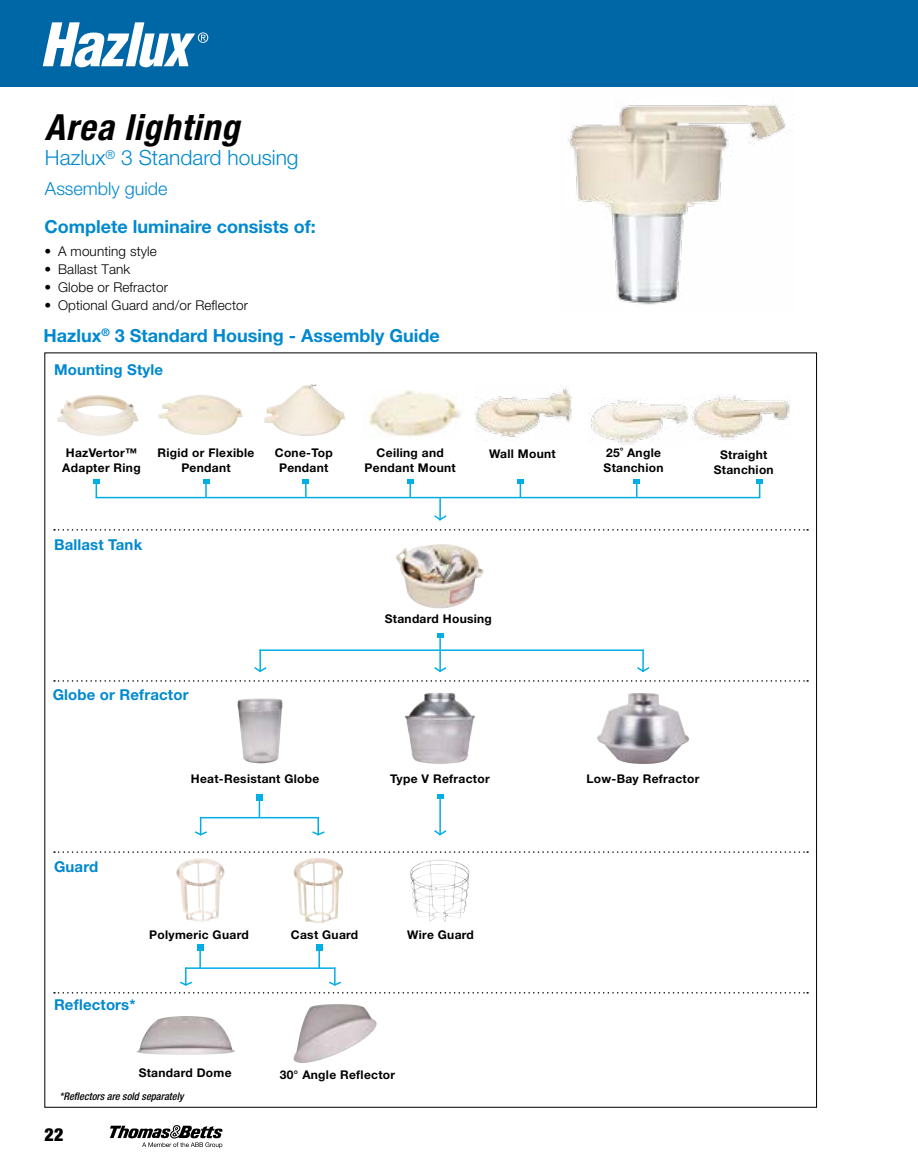
<style>
.page{position:relative;width:918px;height:1175px;background:#fff}
.page>*{position:absolute;margin:0;border:0;box-sizing:border-box;transform-origin:0 0}
.t1{font:italic 700 condensed 36px "Helvetica Neue LT Std";letter-spacing:.025em;color:#000}
.t2{font:300 21px "Helvetica Neue LT Std";color:#0089cf}
.t3{font:700 18px "Helvetica Neue LT Std";color:#0089cf}
.t4{font:300 18px "Helvetica Neue LT Std";color:#0089cf}
.t5{font:900 condensed 18px "Helvetica Neue LT Std";color:#000}
.t6{font:700 15px "Helvetica Neue LT Std";letter-spacing:.01em;color:#0089cf}
.t7{font:300 13.5px "Helvetica Neue LT Std";letter-spacing:.01em;color:#000}
.t8{font:700 12px/15px "Helvetica Neue LT Std";letter-spacing:.025em;color:#000;text-align:center}
.t9{font:italic 500 condensed 10.5px "Helvetica Neue LT Std";color:#000}
</style>
<div class="page">
<div style="left:0;top:0;width:918px;height:87px;background:#0067a6"></div>
<svg style="left:43px;top:22px;width:165px;height:45px"></svg>
<svg style="left:110px;top:1125px;width:113px;height:23px"></svg>
<img style="left:176px;top:858px;width:48px;height:64px">
<img style="left:294px;top:1004px;width:83px;height:59px">
<img style="left:293px;top:858px;width:50px;height:65px">
<svg style="left:54px;top:529px;width:754px;height:1px"></svg>
<svg style="left:54px;top:680px;width:754px;height:1px"></svg>
<svg style="left:54px;top:851px;width:754px;height:1px"></svg>
<hr style="left:259px;top:649px;width:385px;height:2px;background:#00aee6">
<hr style="left:259px;top:649px;width:2px;height:22px;background:#00aee6">
<svg style="left:254px;top:665px;width:13px;height:8px"></svg>
<hr style="left:642px;top:649px;width:2px;height:22px;background:#00aee6">
<svg style="left:637px;top:665px;width:13px;height:8px"></svg>
<hr style="left:439px;top:635px;width:2px;height:36px;background:#00aee6">
<svg style="left:437px;top:633px;width:6px;height:4px"></svg>
<svg style="left:434px;top:665px;width:13px;height:8px"></svg>
<hr style="left:439px;top:797px;width:2px;height:38px;background:#00aee6">
<svg style="left:437px;top:794px;width:6px;height:5px"></svg>
<svg style="left:434px;top:828px;width:13px;height:8px"></svg>
<svg style="left:259px;top:800px;width:1px;height:17px"></svg>
<div style="left:256px;top:794px;width:7px;height:6px;background:#00aee6"></div>
<hr style="left:200px;top:817px;width:119px;height:1px;background:#00aee6">
<svg style="left:194px;top:817px;width:15px;height:19px"></svg>
<svg style="left:311px;top:818px;width:14px;height:18px"></svg>
<hr style="left:318px;top:948px;width:2px;height:20px;background:#00aee6">
<div style="left:316px;top:944px;width:6px;height:7px;background:#00aee6"></div>
<hr style="left:199px;top:948px;width:2px;height:20px;background:#00aee6">
<div style="left:197px;top:944px;width:6px;height:7px;background:#00aee6"></div>
<svg style="left:54px;top:967px;width:754px;height:26px"></svg>
<hr style="left:96px;top:497px;width:664px;height:1px;background:#00aee6">
<svg style="left:517px;top:479px;width:6px;height:18px"></svg>
<svg style="left:634px;top:479px;width:6px;height:18px"></svg>
<svg style="left:407px;top:479px;width:6px;height:18px"></svg>
<svg style="left:303px;top:479px;width:6px;height:18px"></svg>
<svg style="left:203px;top:479px;width:6px;height:18px"></svg>
<svg style="left:93px;top:479px;width:6px;height:18px"></svg>
<svg style="left:757px;top:479px;width:6px;height:18px"></svg>
<hr style="left:439px;top:497px;width:2px;height:22px;background:#00aee6">
<svg style="left:434px;top:513px;width:13px;height:8px"></svg>
<img style="left:568px;top:104px;width:218px;height:201px">
<img style="left:395px;top:544px;width:89px;height:64px">
<img style="left:405px;top:692px;width:36px;height:41px">
<img style="left:237px;top:698px;width:19px;height:62px">
<img style="left:597px;top:693px;width:92px;height:71px">
<img style="left:410px;top:859px;width:60px;height:63px">
<img style="left:57px;top:395px;width:82px;height:41px">
<img style="left:158px;top:395px;width:85px;height:40px">
<img style="left:264px;top:383px;width:82px;height:53px">
<img style="left:475px;top:385px;width:97px;height:52px">
<img style="left:589px;top:400px;width:100px;height:45px">
<img style="left:691px;top:395px;width:99px;height:45px">
<img style="left:137px;top:1016px;width:97px;height:38px">
<img style="left:368px;top:391px;width:93px;height:46px">
<h1 class="t1" style="left:45px;top:106px;width:196px">Area lighting</h1>
<h2 class="t2" style="left:45px;top:145px;width:255px">Hazlux<sup>®</sup> 3 Standard housing</h2>
<h3 class="t4" style="left:45px;top:177px;width:124px">Assembly guide</h3>
<h3 class="t3" style="left:45px;top:216px;width:273px">Complete luminaire consists of:</h3>
<p class="t7" style="left:45px;top:243px;width:114px">• A mounting style</p>
<p class="t7" style="left:45px;top:261px;width:87px">• Ballast Tank</p>
<p class="t7" style="left:45px;top:279px;width:125px">• Globe or Refractor</p>
<p class="t7" style="left:45px;top:297px;width:205px">• Optional Guard and/or Reflector</p>
<h3 class="t3" style="left:44px;top:324px;width:398px">Hazlux<sup>®</sup> 3 Standard Housing - Assembly Guide</h3>
<p class="t6" style="left:54px;top:360px;width:111px">Mounting Style</p>
<p class="t8" style="left:275px;top:445px;width:59px">Cone-Top<br>Pendant</p>
<p class="t8" style="left:489px;top:446px;width:68px">Wall Mount</p>
<p class="t8" style="left:604px;top:445px;width:61px;text-align:left">25˚ Angle<br>Stanchion</p>
<p class="t8" style="left:62px;top:445px;width:80px;text-align:left">HazVertor™<br>Adapter Ring</p>
<p class="t8" style="left:158px;top:445px;width:98px">Rigid or Flexible<br>Pendant</p>
<p class="t8" style="left:365px;top:445px;width:93px">Ceiling and<br>Pendant Mount</p>
<p class="t8" style="left:714px;top:447px;width:61px">Straight<br>Stanchion</p>
<p class="t6" style="left:54px;top:535px;width:90px">Ballast Tank</p>
<p class="t6" style="left:53px;top:685px;width:137px">Globe or Refractor</p>
<p class="t8" style="left:385px;top:611px;width:109px">Standard Housing</p>
<p class="t8" style="left:191px;top:771px;width:130px">Heat-Resistant Globe</p>
<p class="t8" style="left:390px;top:771px;width:101px">Type V Refractor</p>
<p class="t8" style="left:586px;top:771px;width:115px">Low-Bay Refractor</p>
<p class="t6" style="left:54px;top:857px;width:46px">Guard</p>
<p class="t8" style="left:149px;top:927px;width:101px">Polymeric Guard</p>
<p class="t8" style="left:291px;top:926px;width:69px">Cast Guard</p>
<p class="t8" style="left:407px;top:927px;width:68px">Wire Guard</p>
<p class="t6" style="left:54px;top:995px;width:83px">Reflectors*</p>
<p class="t8" style="left:139px;top:1065px;width:94px">Standard Dome</p>
<p class="t9" style="left:60px;top:1090px;width:125px">*Reflectors are sold separately</p>
<h3 class="t5" style="left:45px;top:1123px;width:20px">22</h3>
<p class="t8" style="left:280px;top:1067px;width:117px">30° Angle Reflector</p>
</div>
